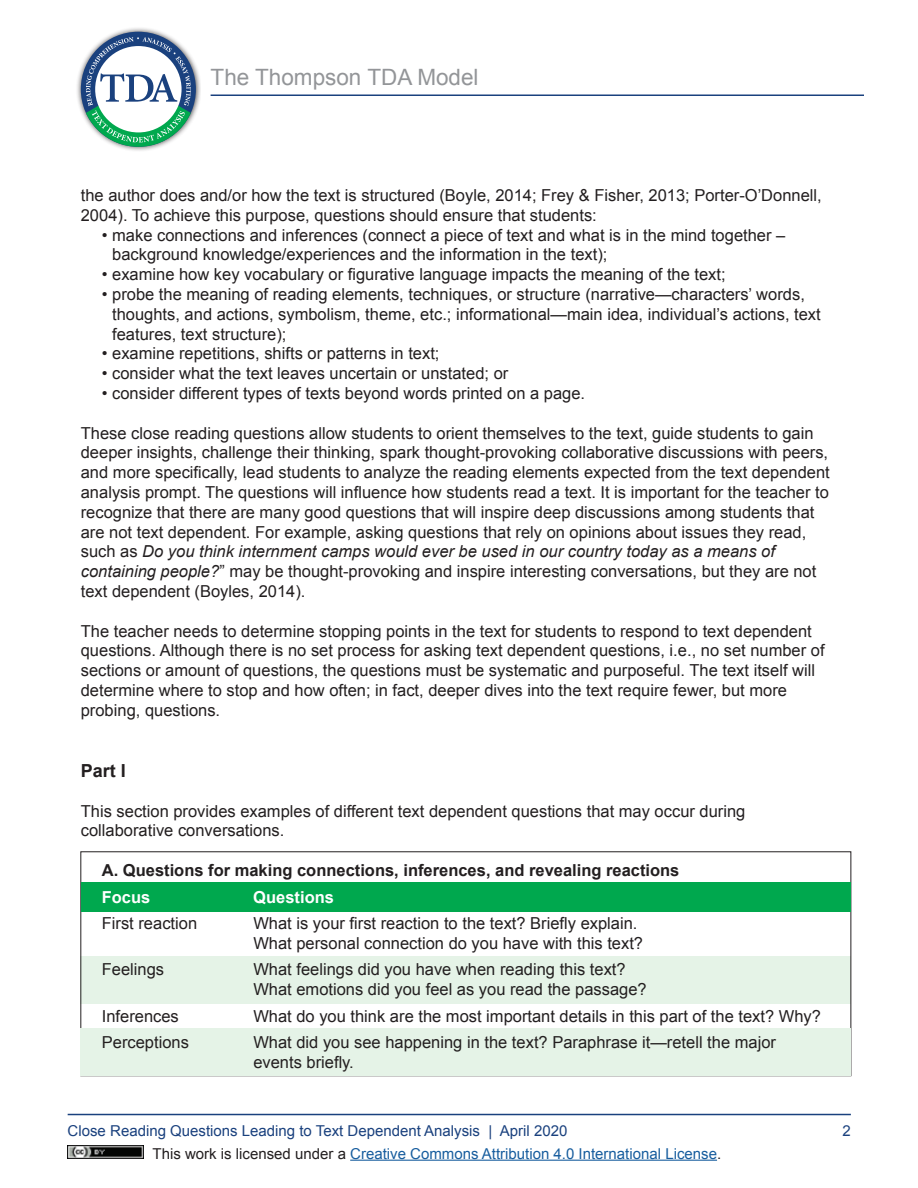
<style>
.page{position:relative;width:918px;height:1188px;background:#fff}
.page>*{position:absolute;margin:0;border:0;box-sizing:border-box;transform-origin:0 0}
.t1{font:22.5px "Arial";color:#939598}
.t2{font:700 18px "Arial";color:#231f20}
.t3{font:16.5px/19.8px "Arial";color:#231f20}
.t4{font:700 16.5px "Arial";color:#231f20}
.t5{font:700 16.5px "Arial";color:#fff}
.t6{font:15px "Arial";color:#175d9e}
.t7{font:15px "Arial";color:#1a417e}
.s1{font-style:italic}
.s2{color:#231f20}
</style>
<div class="page">
<div style="left:81px;top:956px;width:770px;height:47px;background:#e5f3e7"></div>
<hr style="left:350px;top:1160px;width:367px;height:1px;background:#175d9e">
<img style="left:68px;top:1145px;width:75px;height:14px">
<hr style="left:68px;top:1114px;width:783px;height:1px;background:#1a417e">
<hr style="left:211px;top:95px;width:653px;height:1px;background:#1a417e">
<div style="left:81px;top:1028px;width:770px;height:48px;background:#e5f3e7"></div>
<div style="left:75px;top:26px;width:126px;height:127px;background:#231f20;opacity:.8"></div>
<div style="left:81px;top:32px;width:115px;height:115px;background:#1a417e;border-radius:50%"></div>
<svg style="left:83px;top:37px;width:110px;height:110px"></svg>
<div style="left:81px;top:882px;width:770px;height:30px;background:#00a84e"></div>
<h3 class="t1" style="left:211px;top:62px;width:270px">The Thompson TDA Model</h3>
<p class="t3" style="left:81px;top:185px;width:743px">the author does and/or how the text is structured (Boyle, 2014; Frey &amp; Fisher, 2013; Porter-O’Donnell,<br>2004). To achieve this purpose, questions should ensure that students:</p>
<p class="t3" style="left:102px;top:225px;width:685px">• make connections and inferences (connect a piece of text and what is in the mind together –</p>
<p class="t3" style="left:112px;top:245px;width:497px">background knowledge/experiences and the information in the text);</p>
<p class="t3" style="left:102px;top:265px;width:625px">• examine how key vocabulary or figurative language impacts the meaning of the text;</p>
<p class="t3" style="left:112px;top:284px;width:710px;text-indent:-10px">• probe the meaning of reading elements, techniques, or structure (narrative—characters’ words, thoughts, and actions, symbolism, theme, etc.; informational—main idea, individual’s actions, text features, text structure);</p>
<p class="t3" style="left:102px;top:344px;width:339px">• examine repetitions, shifts or patterns in text;</p>
<p class="t3" style="left:102px;top:364px;width:408px">• consider what the text leaves uncertain or unstated; or</p>
<p class="t3" style="left:102px;top:383px;width:485px">• consider different types of texts beyond words printed on a page.</p>
<p class="t3" style="left:81px;top:423px;width:749px">These close reading questions allow students to orient themselves to the text, guide students to gain deeper insights, challenge their thinking, spark thought-provoking collaborative discussions with peers,</p>
<p class="t3" style="left:81px;top:463px;width:751px">and more specifically, lead students to analyze the reading elements expected from the text dependent analysis prompt. The questions will influence how students read a text. It is important for the teacher to recognize that there are many good questions that will inspire deep discussions among students that are not text dependent. For example, asking questions that rely on opinions about issues they read,</p>
<p class="t3" style="left:81px;top:542px;width:737px">such as <span class="s1">Do you think internment camps would ever be used in our country today as a means of containing people?</span>” may be thought-provoking and inspire interesting conversations, but they are not text dependent (Boyles, 2014).</p>
<p class="t3" style="left:81px;top:621px;width:745px">The teacher needs to determine stopping points in the text for students to respond to text dependent questions. Although there is no set process for asking text dependent questions, i.e., no set number of</p>
<p class="t3" style="left:81px;top:661px;width:736px">sections or amount of questions, the questions must be systematic and purposeful. The text itself will determine where to stop and how often; in fact, deeper dives into the text require fewer, but more</p>
<p class="t3" style="left:81px;top:700px;width:141px">probing, questions.</p>
<p class="t2" style="left:81px;top:759px;width:47px">Part I</p>
<p class="t3" style="left:81px;top:801px;width:666px">This section provides examples of different text dependent questions that may occur during</p>
<p class="t3" style="left:81px;top:821px;width:205px">collaborative conversations.</p>
<h4 class="t4" style="left:102px;top:859px;width:579px">A. Questions for making connections, inferences, and revealing reactions</h4>
<p class="t5" style="left:102px;top:886px;width:50px">Focus</p>
<p class="t5" style="left:253px;top:886px;width:82px">Questions</p>
<p class="t3" style="left:102px;top:914px;width:97px">First reaction</p>
<p class="t3" style="left:253px;top:914px;width:391px">What is your first reaction to the text? Briefly explain.<br>What personal connection do you have with this text?</p>
<p class="t3" style="left:102px;top:960px;width:64px">Feelings</p>
<p class="t3" style="left:253px;top:960px;width:395px">What feelings did you have when reading this text?<br>What emotions did you feel as you read the passage?</p>
<p class="t3" style="left:102px;top:1006px;width:79px">Inferences</p>
<p class="t3" style="left:253px;top:1006px;width:569px">What do you think are the most important details in this part of the text? Why?</p>
<p class="t3" style="left:102px;top:1033px;width:89px">Perceptions</p>
<p class="t3" style="left:253px;top:1033px;width:524px">What did you see happening in the text? Paraphrase it—retell the major events briefly.</p>
<p class="t7" style="left:68px;top:1121px;width:501px">Close Reading Questions Leading to Text Dependent Analysis | April 2020</p>
<p class="t6" style="left:153px;top:1144px;width:570px"><span class="s2">This work is licensed under a</span> Creative Commons Attribution 4.0 International License<span class="s2">.</span></p>
<p class="t7" style="left:843px;top:1121px;width:10px">2</p>
</div>
